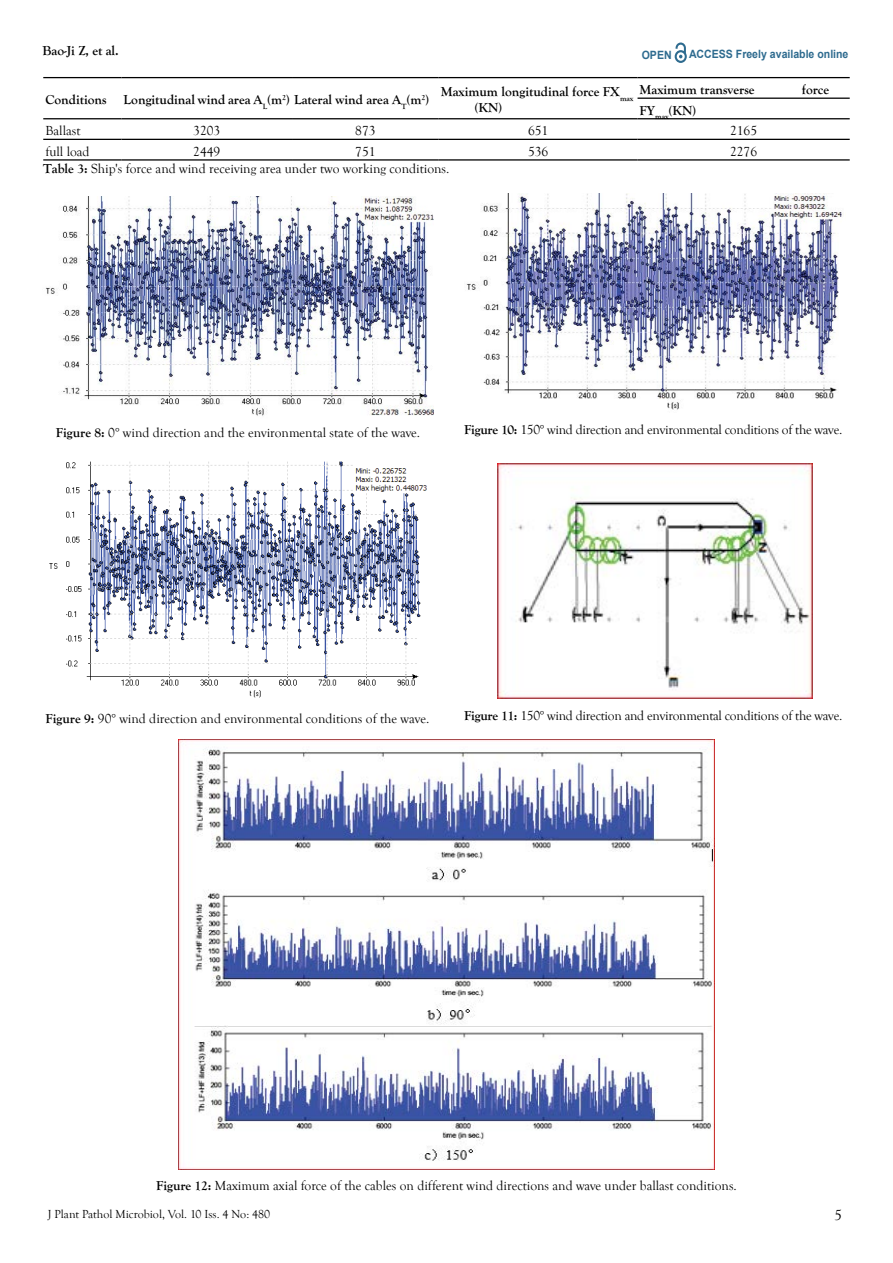
<style>
.page{position:relative;width:893px;height:1263px;background:#fff}
.page>*{position:absolute;margin:0;border:0;box-sizing:border-box;transform-origin:0 0}
.t1{font:15px "Goudy Old Style T";color:#000}
.t2{font:13.5px "Goudy Old Style T";color:#000}
.t3{font:700 13.5px/16.2px "Goudy Old Style T";color:#000}
.t4{font:13.5px "Goudy Old Style T";letter-spacing:-.02em;color:#000}
.t5{font:12px "Goudy Old Style T";color:#000}
.t6{font:700 11.4px "Arial";color:#2e6b8f;scale:.92 1}
.s1{font-weight:700}
</style>
<div class="page">
<svg style="left:675px;top:43px;width:12px;height:20px"></svg>
<hr style="left:43px;top:77px;width:79px;height:1px;background:#000">
<hr style="left:122px;top:77px;width:170px;height:1px;background:#000">
<hr style="left:292px;top:77px;width:147px;height:1px;background:#000">
<hr style="left:439px;top:77px;width:198px;height:1px;background:#000">
<hr style="left:637px;top:77px;width:213px;height:1px;background:#000">
<hr style="left:637px;top:98px;width:213px;height:1px;background:#000">
<hr style="left:43px;top:118px;width:79px;height:1px;background:#000">
<hr style="left:122px;top:118px;width:170px;height:1px;background:#000">
<hr style="left:292px;top:118px;width:147px;height:1px;background:#000">
<hr style="left:439px;top:118px;width:198px;height:1px;background:#000">
<hr style="left:637px;top:118px;width:213px;height:1px;background:#000">
<hr style="left:43px;top:139px;width:79px;height:1px;background:#000">
<hr style="left:122px;top:139px;width:170px;height:1px;background:#000">
<hr style="left:292px;top:139px;width:147px;height:1px;background:#000">
<hr style="left:439px;top:139px;width:198px;height:1px;background:#000">
<hr style="left:637px;top:139px;width:213px;height:1px;background:#000">
<hr style="left:43px;top:159px;width:79px;height:2px;background:#000">
<hr style="left:122px;top:159px;width:170px;height:2px;background:#000">
<hr style="left:292px;top:159px;width:147px;height:2px;background:#000">
<hr style="left:439px;top:159px;width:198px;height:2px;background:#000">
<hr style="left:637px;top:159px;width:213px;height:2px;background:#000">
<img style="left:45px;top:196px;width:389px;height:220px">
<img style="left:49px;top:461px;width:378px;height:237px">
<img style="left:466px;top:193px;width:378px;height:217px">
<img style="left:497px;top:464px;width:316px;height:235px">
<img style="left:179px;top:739px;width:535px;height:430px">
<p class="t3" style="left:43px;top:42px;width:78px">Bao-Ji Z, et al.</p>
<p class="t6" style="left:642px;top:47px;width:34px">OPEN</p>
<p class="t6" style="left:689px;top:47px;width:175px">ACCESS Freely available online</p>
<p class="t3" style="left:45px;top:92px;width:385px">Conditions Longitudinal wind area A<sub>L</sub>(m<sup>2</sup>) Lateral wind area A<sub>T</sub>(m<sup>2</sup>)</p>
<p class="t3" style="left:475px;top:84px;width:160px;text-indent:-34px">Maximum longitudinal force FX<sub>max </sub>(KN)</p>
<p class="t3" style="left:640px;top:82px;width:116px">Maximum transverse</p>
<p class="t3" style="left:802px;top:82px;width:29px">force</p>
<p class="t3" style="left:640px;top:102px;width:58px">FY<sub>max</sub>(KN)</p>
<p class="t2" style="left:45px;top:123px;width:37px">Ballast</p>
<p class="t2" style="left:193px;top:123px;width:28px">3203</p>
<p class="t2" style="left:355px;top:123px;width:22px">873</p>
<p class="t2" style="left:528px;top:123px;width:22px">651</p>
<p class="t2" style="left:730px;top:123px;width:28px">2165</p>
<p class="t2" style="left:45px;top:144px;width:46px">full load</p>
<p class="t2" style="left:193px;top:144px;width:28px">2449</p>
<p class="t2" style="left:355px;top:144px;width:22px">751</p>
<p class="t2" style="left:528px;top:144px;width:22px">536</p>
<p class="t2" style="left:730px;top:144px;width:28px">2276</p>
<p class="t2" style="left:43px;top:162px;width:408px"><span class="s1">Table 3:</span> Ship's force and wind receiving area under two working conditions.</p>
<p class="t2" style="left:56px;top:425px;width:366px"><span class="s1">Figure 8:</span> 0° wind direction and the environmental state of the wave.</p>
<p class="t4" style="left:464px;top:422px;width:380px"><span class="s1">Figure 10:</span> 150° wind direction and environmental conditions of the wave.</p>
<p class="t2" style="left:46px;top:711px;width:385px"><span class="s1">Figure 9:</span> 90° wind direction and environmental conditions of the wave.</p>
<p class="t4" style="left:464px;top:708px;width:380px"><span class="s1">Figure 11:</span> 150° wind direction and environmental conditions of the wave.</p>
<p class="t2" style="left:156px;top:1178px;width:582px"><span class="s1">Figure 12:</span> Maximum axial force of the cables on different wind directions and wave under ballast conditions.</p>
<p class="t5" style="left:48px;top:1207px;width:224px">J Plant Pathol Microbiol, Vol. 10 Iss. 4 No: 480</p>
<p class="t1" style="left:834px;top:1207px;width:9px">5</p>
</div>
